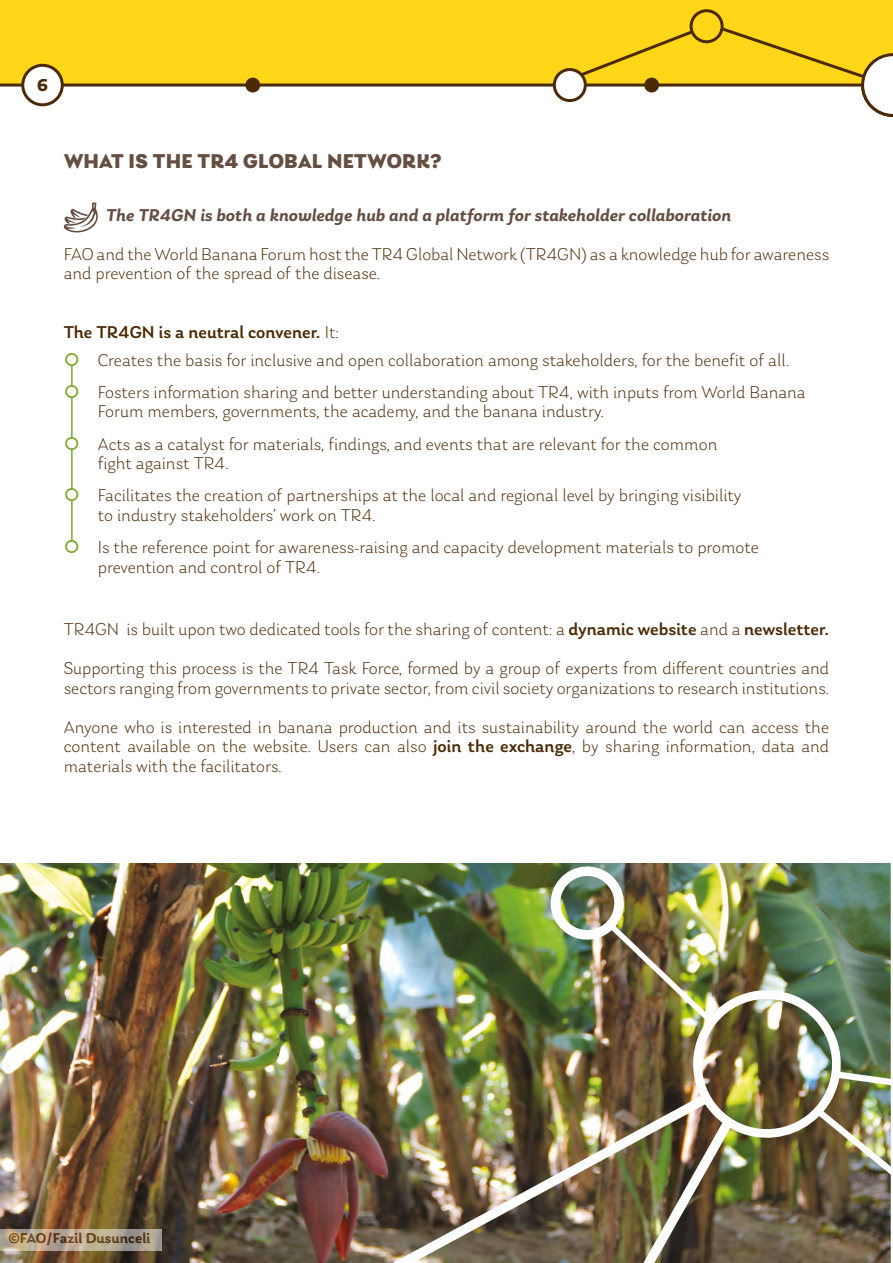
<style>
.page{position:relative;width:893px;height:1263px;background:#fff}
.page>*{position:absolute;margin:0;border:0;box-sizing:border-box;transform-origin:0 0}
.t1{font:900 21px "Laca";letter-spacing:.01em;color:#654e42}
.t2{font:300 18px/19.5px "Laca";color:#4b2a05}
.t3{font:italic 600 18px "Laca";color:#654e42}
.t4{font:700 18px "Laca";color:#4b2a05}
.t5{font:600 15px "Laca";color:#4b2a05}
.s1{font-weight:500}
</style>
<div class="page">
<div style="left:0;top:0;width:893px;height:85px;background:#ffd618"></div>
<hr style="left:0;top:84px;width:893px;height:3px;background:#4b2a05">
<div style="left:23px;top:65px;width:39px;height:40px;background:#fff;border-radius:50%"></div>
<div style="left:21px;top:64px;width:43px;height:42px;border:3px solid #4b2a05;border-radius:50%"></div>
<div style="left:245px;top:78px;width:15px;height:14px;background:#4b2a05;border-radius:50%"></div>
<div style="left:554px;top:70px;width:31px;height:31px;background:#fff;border-radius:50%"></div>
<div style="left:553px;top:68px;width:34px;height:34px;border:3px solid #4b2a05;border-radius:50%"></div>
<svg style="left:691px;top:11px;width:31px;height:31px"></svg>
<div style="left:690px;top:9px;width:34px;height:34px;border:3px solid #4b2a05;border-radius:50%"></div>
<svg style="left:570px;top:22px;width:323px;height:95px"></svg>
<img style="left:0;top:863px;width:121px;height:400px">
<img style="left:121px;top:863px;width:770px;height:400px">
<svg style="left:63px;top:202px;width:35px;height:30px"></svg>
<hr style="left:71px;top:397px;width:2px;height:41px;background:#7aa62c">
<hr style="left:71px;top:449px;width:2px;height:41px;background:#7aa62c">
<hr style="left:71px;top:501px;width:2px;height:40px;background:#7aa62c">
<hr style="left:71px;top:365px;width:2px;height:21px;background:#7aa62c">
<svg style="left:0;top:1229px;width:162px;height:21px;background:#b6a894"></svg>
<p class="t4" style="left:37px;top:75px;width:13px">6</p>
<p class="t1" style="left:64px;top:149px;width:379px">WHAT IS THE TR4 GLOBAL NETWORK?</p>
<p class="t3" style="left:106px;top:204px;width:626px">The TR4GN is both a knowledge hub and a platform for stakeholder collaboration</p>
<p class="t2" style="left:64px;top:244px;width:767px">FAO and the World Banana Forum host the TR4 Global Network (TR4GN) as a knowledge hub for awareness and prevention of the spread of the disease.</p>
<p class="t2" style="left:98px;top:318px;width:693px;line-height:28px;text-indent:-34px"><span class="s1">The TR4GN is a neutral convener.</span> It:<br>Creates the basis for inclusive and open collaboration among stakeholders, for the benefit of all.</p>
<p class="t2" style="left:98px;top:383px;width:709px">Fosters information sharing and better understanding about TR4, with inputs from World Banana<br>Forum members, governments, the academy, and the banana industry.</p>
<p class="t2" style="left:98px;top:434px;width:621px">Acts as a catalyst for materials, findings, and events that are relevant for the common fight against TR4.</p>
<p class="t2" style="left:98px;top:486px;width:645px">Facilitates the creation of partnerships at the local and regional level by bringing visibility to industry stakeholders’ work on TR4.</p>
<p class="t2" style="left:98px;top:538px;width:663px">Is the reference point for awareness-raising and capacity development materials to promote prevention and control of TR4.</p>
<p class="t2" style="left:64px;top:610px;width:767px;line-height:39px">TR4GN is built upon two dedicated tools for the sharing of content: a <span class="s1">dynamic website</span> and a <span class="s1">newsletter.<br></span>Supporting this process is the TR4 Task Force, formed by a group of experts from different countries and</p>
<p class="t2" style="left:64px;top:669px;width:767px;line-height:39px">sectors ranging from governments to private sector, from civil society organizations to research institutions.<br>Anyone who is interested in banana production and its sustainability around the world can access the</p>
<p class="t2" style="left:64px;top:737px;width:767px">content available on the website. Users can also <span class="s1">join the exchange</span>, by sharing information, data and materials with the facilitators.</p>
<p class="t5" style="left:9px;top:1229px;width:143px">©FAO/Fazil Dusunceli</p>
</div>
